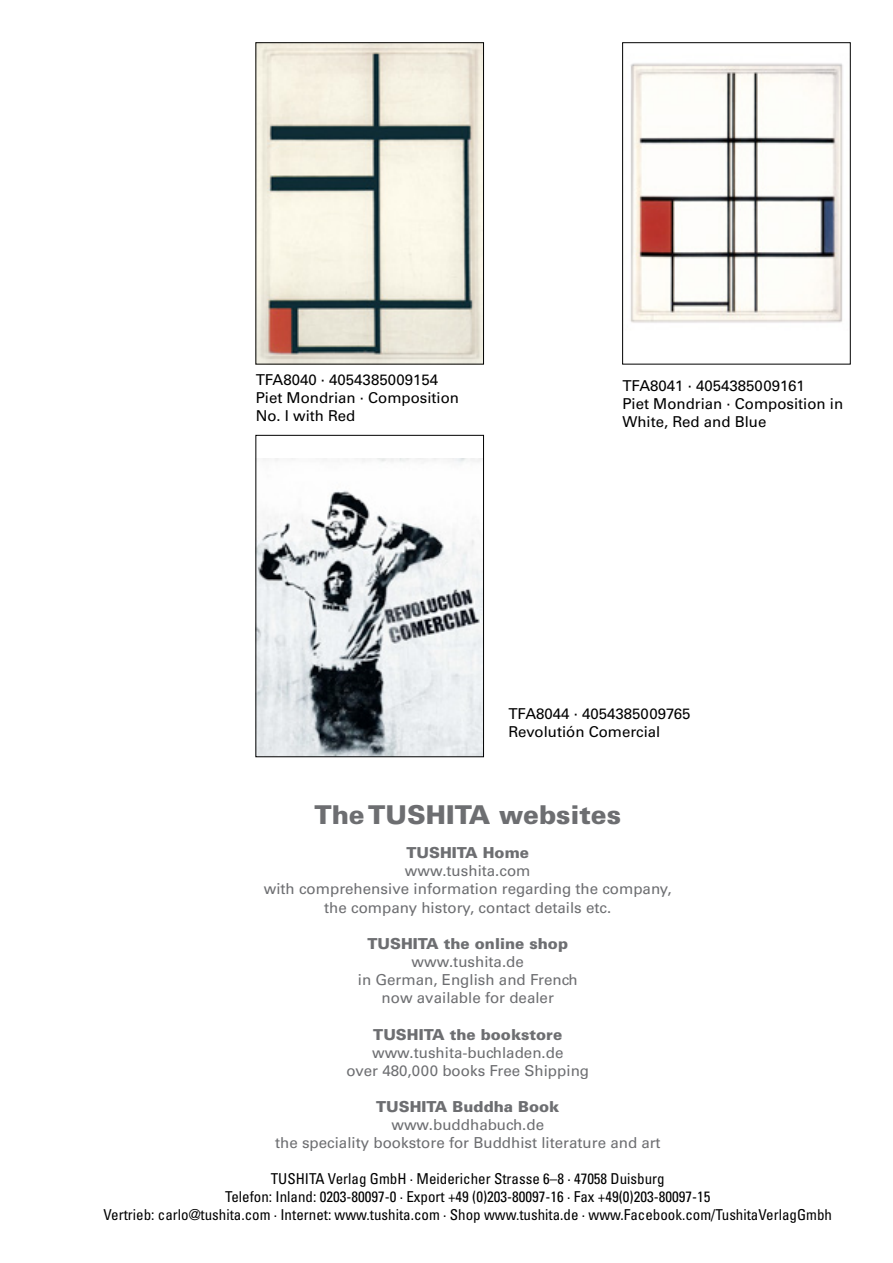
<style>
.page{position:relative;width:893px;height:1263px;background:#fff}
.page>*{position:absolute;margin:0;border:0;box-sizing:border-box;transform-origin:0 0}
.t1{font:900 25.95px "Univers";color:#6d6e71}
.t2{font:15.15px/18.1px "Univers";color:#6d6e71;text-align:center}
.t3{font:900 15.15px "Univers";color:#6d6e71}
.t4{font:condensed 15px/18px "Univers";color:#000;text-align:center}
.t5{font:15px/18px "Univers";color:#000}
</style>
<div class="page">
<img style="left:258px;top:45px;width:224px;height:317px">
<img style="left:630px;top:63px;width:213px;height:260px">
<img style="left:258px;top:458px;width:224px;height:297px">
<div style="left:256px;top:435px;width:228px;height:322px;border:1px solid #000"></div>
<p class="t5" style="left:256px;top:371px;width:205px">TFA8040 · 4054385009154<br>Piet Mondrian · Composition<br>No. I with Red</p>
<p class="t5" style="left:622px;top:377px;width:222px">TFA8041 · 4054385009161<br>Piet Mondrian · Composition in<br>White, Red and Blue</p>
<p class="t5" style="left:508px;top:704px;width:184px">TFA8044 · 4054385009765<br>Revolutión Comercial</p>
<h1 class="t1" style="left:314px;top:799px;width:308px">The TUSHITA websites</h1>
<p class="t3" style="left:406px;top:843px;width:124px">TUSHITA Home</p>
<p class="t2" style="left:264px;top:862px;width:409px">www.tushita.com<br>with comprehensive information regarding the company, the company history, contact details etc.</p>
<p class="t3" style="left:367px;top:934px;width:202px">TUSHITA the online shop</p>
<p class="t2" style="left:358px;top:953px;width:221px">www.tushita.de<br>in German, English and French now available for dealer</p>
<p class="t3" style="left:373px;top:1024px;width:190px">TUSHITA the bookstore</p>
<p class="t2" style="left:346px;top:1043px;width:244px">www.tushita-buchladen.de<br>over 480,000 books Free Shipping</p>
<p class="t3" style="left:376px;top:1097px;width:185px">TUSHITA Buddha Book</p>
<p class="t2" style="left:275px;top:1116px;width:387px">www.buddhabuch.de<br>the speciality bookstore for Buddhist literature and art</p>
<p class="t4" style="left:103px;top:1169px;width:730px">TUSHITA Verlag GmbH · Meidericher Strasse 6–8 · 47058 Duisburg<br>Telefon: Inland: 0203-80097-0 · Export +49 (0)203-80097-16 · Fax +49(0)203-80097-15<br>Vertrieb: carlo@tushita.com · Internet: www.tushita.com · Shop www.tushita.de · www.Facebook.com/TushitaVerlagGmbh</p>
</div>
